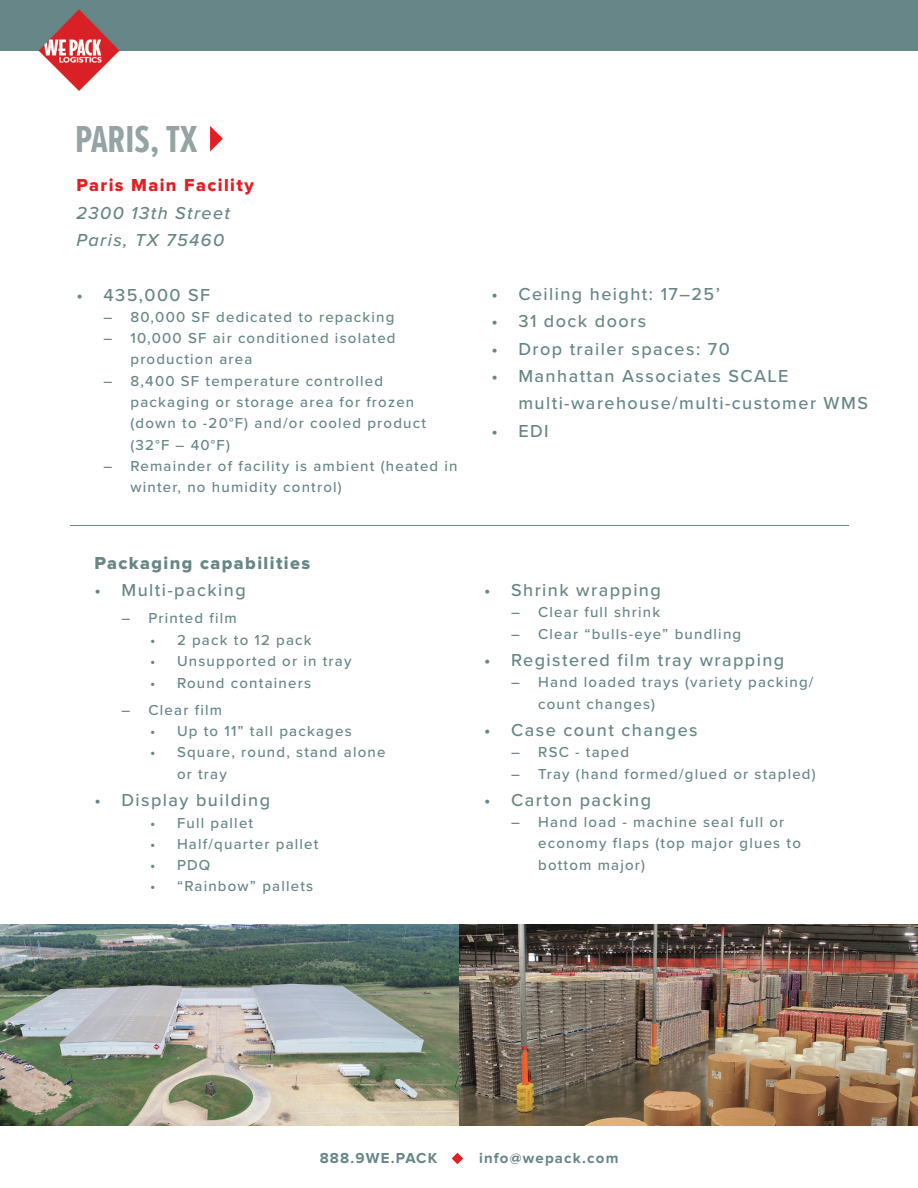
<style>
.page{position:relative;width:918px;height:1188px;background:#fff}
.page>*{position:absolute;margin:0;border:0;box-sizing:border-box;transform-origin:0 0}
.t1{font:700 39px "Proxima Nova Ex Cn";color:#94a3a3}
.t2{font:500 18px/27.3px "Proxima Nova";letter-spacing:.08em;color:#668687}
.t3{font:italic 500 18px/27.3px "Proxima Nova";letter-spacing:.08em;color:#668687}
.t4{font:18px "Proxima Nova Extrabld";letter-spacing:.08em;color:#668687}
.t5{font:18px "Proxima Nova Extrabld";letter-spacing:.08em;color:#e61e24}
.t6{font:500 15px/21.3px "Proxima Nova";letter-spacing:.08em;color:#668687}
.t7{font:700 15px "Proxima Nova";letter-spacing:.08em;color:#668687}
</style>
<div class="page">
<img style="left:0;top:924px;width:918px;height:202px">
<div style="left:0;top:0;width:918px;height:50px;background:#668687"></div>
<img style="left:39px;top:10px;width:80px;height:81px">
<svg style="left:210px;top:126px;width:13px;height:25px"></svg>
<svg style="left:452px;top:1153px;width:11px;height:11px"></svg>
<h1 class="t1" style="left:75px;top:110px;width:124px">PARIS, TX</h1>
<p class="t5" style="left:76px;top:177px;width:179px">Paris Main Facility</p>
<p class="t3" style="left:76px;top:198px;width:155px">2300 13th Street<br>Paris, TX 75460</p>
<p class="t2" style="left:76px;top:280px;width:135px">• 435,000 SF</p>
<p class="t6" style="left:104px;top:306px;width:293px">― 80,000 SF dedicated to repacking</p>
<p class="t6" style="left:104px;top:327px;width:294px">― 10,000 SF air conditioned isolated</p>
<p class="t6" style="left:130px;top:348px;width:123px">production area</p>
<p class="t6" style="left:104px;top:370px;width:281px">― 8,400 SF temperature controlled</p>
<p class="t6" style="left:130px;top:391px;width:285px">packaging or storage area for frozen</p>
<p class="t6" style="left:130px;top:412px;width:297px">(down to -20°F) and/or cooled product</p>
<p class="t6" style="left:130px;top:434px;width:101px">(32°F – 40°F)</p>
<p class="t6" style="left:104px;top:455px;width:356px">― Remainder of facility is ambient (heated in</p>
<p class="t6" style="left:130px;top:476px;width:213px">winter, no humidity control)</p>
<p class="t4" style="left:94px;top:554px;width:217px">Packaging capabilities</p>
<p class="t2" style="left:94px;top:576px;width:153px">• Multi-packing</p>
<p class="t6" style="left:122px;top:607px;width:117px">― Printed film</p>
<p class="t6" style="left:150px;top:628px;width:163px">• 2 pack to 12 pack</p>
<p class="t6" style="left:150px;top:650px;width:203px">• Unsupported or in tray</p>
<p class="t6" style="left:122px;top:668px;width:191px;line-height:27.3px;text-indent:28px">• Round containers ― Clear film</p>
<p class="t6" style="left:150px;top:720px;width:203px">• Up to 11” tall packages</p>
<p class="t6" style="left:177px;top:741px;width:210px;text-indent:-27px">• Square, round, stand alone or tray</p>
<p class="t2" style="left:94px;top:786px;width:177px">• Display building</p>
<p class="t6" style="left:150px;top:812px;width:105px">• Full pallet</p>
<p class="t6" style="left:150px;top:833px;width:170px">• Half/quarter pallet</p>
<p class="t6" style="left:150px;top:854px;width:62px">• PDQ</p>
<p class="t6" style="left:150px;top:875px;width:165px">• “Rainbow” pallets</p>
<p class="t2" style="left:491px;top:280px;width:230px">• Ceiling height: 17–25’</p>
<p class="t2" style="left:491px;top:307px;width:156px">• 31 dock doors</p>
<p class="t2" style="left:491px;top:334px;width:240px">• Drop trailer spaces: 70</p>
<p class="t2" style="left:518px;top:362px;width:351px;text-indent:-27px">• Manhattan Associates SCALE multi-warehouse/multi-customer WMS</p>
<p class="t2" style="left:491px;top:416px;width:59px">• EDI</p>
<p class="t2" style="left:484px;top:576px;width:178px">• Shrink wrapping</p>
<p class="t6" style="left:511px;top:601px;width:232px">― Clear full shrink<br>― Clear “bulls-eye” bundling</p>
<p class="t2" style="left:484px;top:646px;width:302px">• Registered film tray wrapping</p>
<p class="t6" style="left:538px;top:671px;width:277px;text-indent:-27px">― Hand loaded trays (variety packing/ count changes)</p>
<p class="t2" style="left:484px;top:716px;width:215px">• Case count changes</p>
<p class="t6" style="left:511px;top:741px;width:306px">― RSC - taped<br>― Tray (hand formed/glued or stapled)</p>
<p class="t2" style="left:484px;top:786px;width:169px">• Carton packing</p>
<p class="t6" style="left:538px;top:811px;width:264px;text-indent:-27px">― Hand load - machine seal full or economy flaps (top major glues to bottom major)</p>
<p class="t7" style="left:320px;top:1151px;width:119px">888.9WE.PACK</p>
<p class="t7" style="left:479px;top:1151px;width:141px">info@wepack.com</p>
</div>
